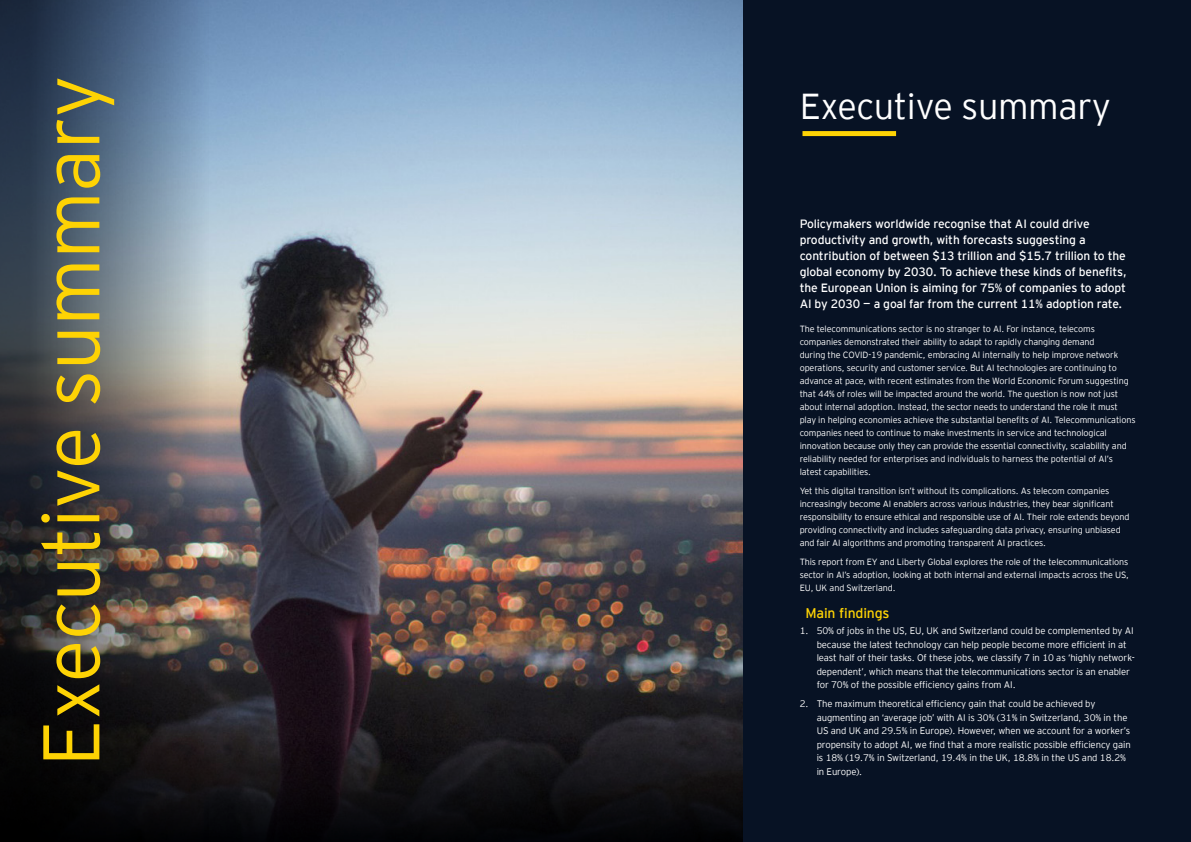
<style>
.page{position:relative;width:1191px;height:842px;background:#fff}
.page>*{position:absolute;margin:0;border:0;box-sizing:border-box;transform-origin:0 0}
.A_Headline{font:300 80px "EY Interstate";letter-spacing:-.01em;color:#fed304}
.A_Headline-2{font:300 36px "EY Interstate";letter-spacing:-.01em;color:#fff}
.D_Subhead_2{font:14px "EY Interstate";letter-spacing:-.01em;color:#fed304}
.Standfirst{font:12px/16px "EY Interstate";letter-spacing:-.01em;color:#fff}
.t1{font:300 9.5px/13.5px "EY Interstate";letter-spacing:-.01em;color:#fff}
.F_Body_wht{font:300 9px/13px "EY Interstate";letter-spacing:-.01em;color:#fff}
</style>
<div class="page">
<div style="left:596px;top:0;width:595px;height:842px;background:#071224"></div>
<img style="left:224px;top:0;width:519px;height:726px">
<svg style="left:224px;top:726px;width:519px;height:116px;background:#121014"></svg>
<img style="left:0;top:0;width:224px;height:842px">
<div style="left:802px;top:131px;width:94px;height:5px;background:#fed304"></div>
<p class="A_Headline" style="left:14px;top:767px;width:693px;rotate:-90deg">Executive summary</p>
<p class="A_Headline-2" style="left:799px;top:81px;width:313px">Executive summary</p>
<p class="Standfirst" style="left:799px;top:215px;width:328px">Policymakers worldwide recognise that AI could drive productivity and growth, with forecasts suggesting a contribution of between $13 trillion and $15.7 trillion to the global economy by 2030. To achieve these kinds of benefits, the European Union is aiming for 75% of companies to adopt AI by 2030 — a goal far from the current 11% adoption rate.</p>
<p class="F_Body_wht" style="left:799px;top:322px;width:337px">The telecommunications sector is no stranger to AI. For instance, telecoms companies demonstrated their ability to adapt to rapidly changing demand<br>during the COVID-19 pandemic, embracing AI internally to help improve network operations, security and customer service. But AI technologies are continuing to advance at pace, with recent estimates from the World Economic Forum suggesting that 44% of roles will be impacted around the world. The question is now not just about internal adoption. Instead, the sector needs to understand the role it must play in helping economies achieve the substantial benefits of AI. Telecommunications companies need to continue to make investments in service and technological innovation because only they can provide the essential connectivity, scalability and reliability needed for enterprises and individuals to harness the potential of AI’s latest capabilities.</p>
<p class="F_Body_wht" style="left:799px;top:484px;width:331px">Yet this digital transition isn’t without its complications. As telecom companies increasingly become AI enablers across various industries, they bear significant responsibility to ensure ethical and responsible use of AI. Their role extends beyond providing connectivity and includes safeguarding data privacy, ensuring unbiased and fair AI algorithms and promoting transparent AI practices.</p>
<p class="F_Body_wht" style="left:799px;top:554px;width:331px;text-align:justify">This report from EY and Liberty Global explores the role of the telecommunications sector in AI’s adoption, looking at both internal and external impacts across the US, EU, UK and Switzerland.</p>
<p class="D_Subhead_2" style="left:805px;top:603px;width:86px">Main findings</p>
<p class="t1" style="left:816px;top:624px;width:319px;text-indent:-17px">1. 50% of jobs in the US, EU, UK and Switzerland could be complemented by AI because the latest technology can help people become more efficient in at least half of their tasks. Of these jobs, we classify 7 in 10 as ‘highly network&shy;dependent’, which means that the telecommunications sector is an enabler for 70% of the possible efficiency gains from AI.</p>
<p class="t1" style="left:816px;top:697px;width:316px;text-indent:-17px">2. The maximum theoretical efficiency gain that could be achieved by augmenting an ‘average job’ with AI is 30% (31% in Switzerland, 30% in the US and UK and 29.5% in Europe). However, when we account for a worker’s propensity to adopt AI, we find that a more realistic possible efficiency gain is 18% (19.7% in Switzerland, 19.4% in the UK, 18.8% in the US and 18.2% in Europe).</p>
</div>
